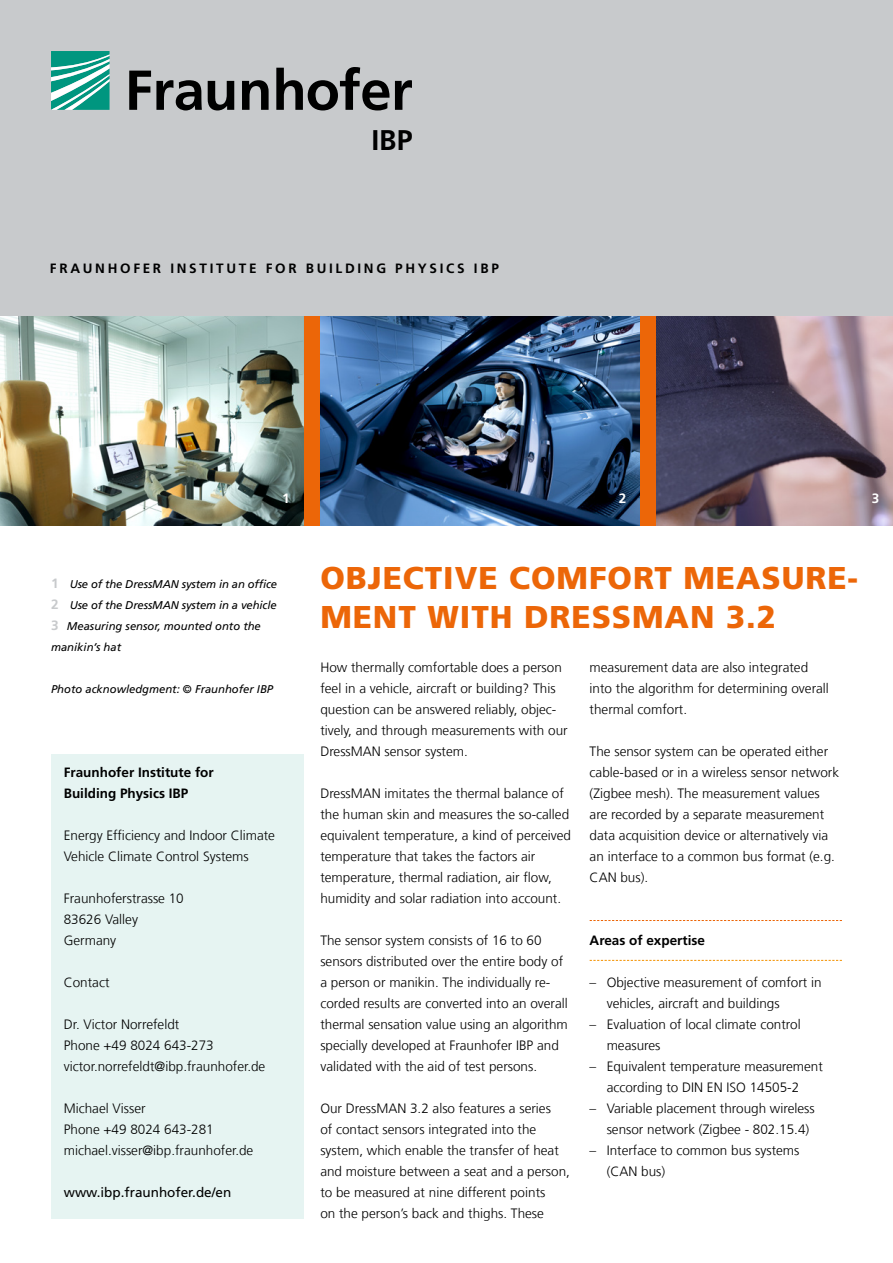
<style>
.page{position:relative;width:893px;height:1263px;background:#fff}
.page>*{position:absolute;margin:0;border:0;box-sizing:border-box;transform-origin:0 0}
.t1{font:900 31.5px/39px "Frutiger LT Com";letter-spacing:.03em;color:#ec6608}
.t2{font:700 28.5px "Frutiger LT Com";color:#000}
.t3{font:300 13.5px/21px "Frutiger LT Com";color:#000}
.t4{font:700 13.5px/21px "Frutiger LT Com";color:#000}
.t5{font:700 13.5px "Frutiger LT Com";letter-spacing:.2em;color:#000}
.t6{font:13.5px "Frutiger LT Com";color:#000}
.t7{font:700 13.5px "Frutiger LT Com";color:#fff}
.t8{font:italic 11.25px/21px "Frutiger LT Com";color:#000}
.s1{font-weight:700;font-style:normal;font-size:13.5px;color:#c8cacc}
</style>
<div class="page">
<svg style="left:590px;top:920px;width:252px;height:1px"></svg>
<svg style="left:590px;top:960px;width:252px;height:1px"></svg>
<div style="left:51px;top:754px;width:252px;height:464px;background:#e6f4f2"></div>
<img style="left:0;top:315px;width:303px;height:210px">
<img style="left:320px;top:315px;width:320px;height:210px">
<img style="left:657px;top:315px;width:236px;height:210px">
<div style="left:0;top:0;width:893px;height:315px;background:#c8cacc"></div>
<svg style="left:51px;top:51px;width:59px;height:59px;background:#4cb4a4"></svg>
<svg style="left:129px;top:67px;width:283px;height:43px"></svg>
<h2 class="t2" style="left:371px;top:123px;width:43px">IBP</h2>
<p class="t5" style="left:50px;top:260px;width:450px">FRAUNHOFER INSTITUTE FOR BUILDING PHYSICS IBP</p>
<p class="t7" style="left:282px;top:491px;width:9px">1</p>
<p class="t7" style="left:619px;top:491px;width:9px">2</p>
<p class="t7" style="left:872px;top:491px;width:9px">3</p>
<p class="t8" style="left:51px;top:574px;width:228px"><span class="s1">1</span> Use of the DressMAN system in an office<br><span class="s1">2</span> Use of the DressMAN system in a vehicle<br><span class="s1">3</span> Measuring sensor, mounted onto the manikin’s hat</p>
<p class="t8" style="left:51px;top:679px;width:224px">Photo acknowledgment: © Fraunhofer IBP</p>
<p class="t4" style="left:64px;top:762px;width:152px">Fraunhofer Institute for<br>Building Physics IBP</p>
<p class="t3" style="left:64px;top:825px;width:213px">Energy Efficiency and Indoor Climate<br>Vehicle Climate Control Systems</p>
<p class="t3" style="left:64px;top:888px;width:122px">Fraunhoferstrasse 10<br>83626 Valley<br>Germany</p>
<p class="t3" style="left:64px;top:972px;width:47px">Contact</p>
<p class="t3" style="left:64px;top:1014px;width:203px">Dr. Victor Norrefeldt<br>Phone +49 8024 643-273 victor.norrefeldt@ibp.fraunhofer.de</p>
<p class="t3" style="left:64px;top:1098px;width:191px">Michael Visser<br>Phone +49 8024 643-281 michael.visser@ibp.fraunhofer.de</p>
<p class="t6" style="left:64px;top:1184px;width:169px">www.ibp.fraunhofer.de/en</p>
<h1 class="t1" style="left:320px;top:558px;width:539px">OBJECTIVE COMFORT MEASURE-<br>MENT WITH DRESSMAN 3.2</h1>
<p class="t3" style="left:320px;top:657px;width:249px">How thermally comfortable does a person feel in a vehicle, aircraft or building? This question can be answered reliably, objec&shy;tively, and through measurements with our DressMAN sensor system.</p>
<p class="t3" style="left:320px;top:783px;width:252px">DressMAN imitates the thermal balance of the human skin and measures the so-called equivalent temperature, a kind of perceived temperature that takes the factors air temperature, thermal radiation, air flow, humidity and solar radiation into account.</p>
<p class="t3" style="left:320px;top:930px;width:249px">The sensor system consists of 16 to 60 sensors distributed over the entire body of a person or manikin. The individually re&shy;corded results are converted into an overall thermal sensation value using an algorithm specially developed at Fraunhofer IBP and validated with the aid of test persons.</p>
<p class="t3" style="left:320px;top:1098px;width:251px">Our DressMAN 3.2 also features a series<br>of contact sensors integrated into the system, which enable the transfer of heat and moisture between a seat and a person, to be measured at nine different points<br>on the person’s back and thighs. These</p>
<p class="t3" style="left:590px;top:657px;width:241px">measurement data are also integrated into the algorithm for determining overall thermal comfort.</p>
<p class="t3" style="left:590px;top:741px;width:251px">The sensor system can be operated either cable-based or in a wireless sensor network (Zigbee mesh). The measurement values are recorded by a separate measurement data acquisition device or alternatively via an interface to a common bus format (e.g.<br>CAN bus).</p>
<p class="t4" style="left:590px;top:930px;width:117px">Areas of expertise</p>
<p class="t3" style="left:607px;top:972px;width:216px;text-indent:-17px">– Objective measurement of comfort in vehicles, aircraft and buildings</p>
<p class="t3" style="left:607px;top:1014px;width:195px;text-indent:-17px">– Evaluation of local climate control measures</p>
<p class="t3" style="left:590px;top:1056px;width:235px;text-align:center">– Equivalent temperature measurement according to DIN EN ISO 14505-2</p>
<p class="t3" style="left:607px;top:1098px;width:210px;text-indent:-17px">– Variable placement through wireless sensor network (Zigbee - 802.15.4)</p>
<p class="t3" style="left:607px;top:1140px;width:194px;text-indent:-17px">– Interface to common bus systems (CAN bus)</p>
</div>
